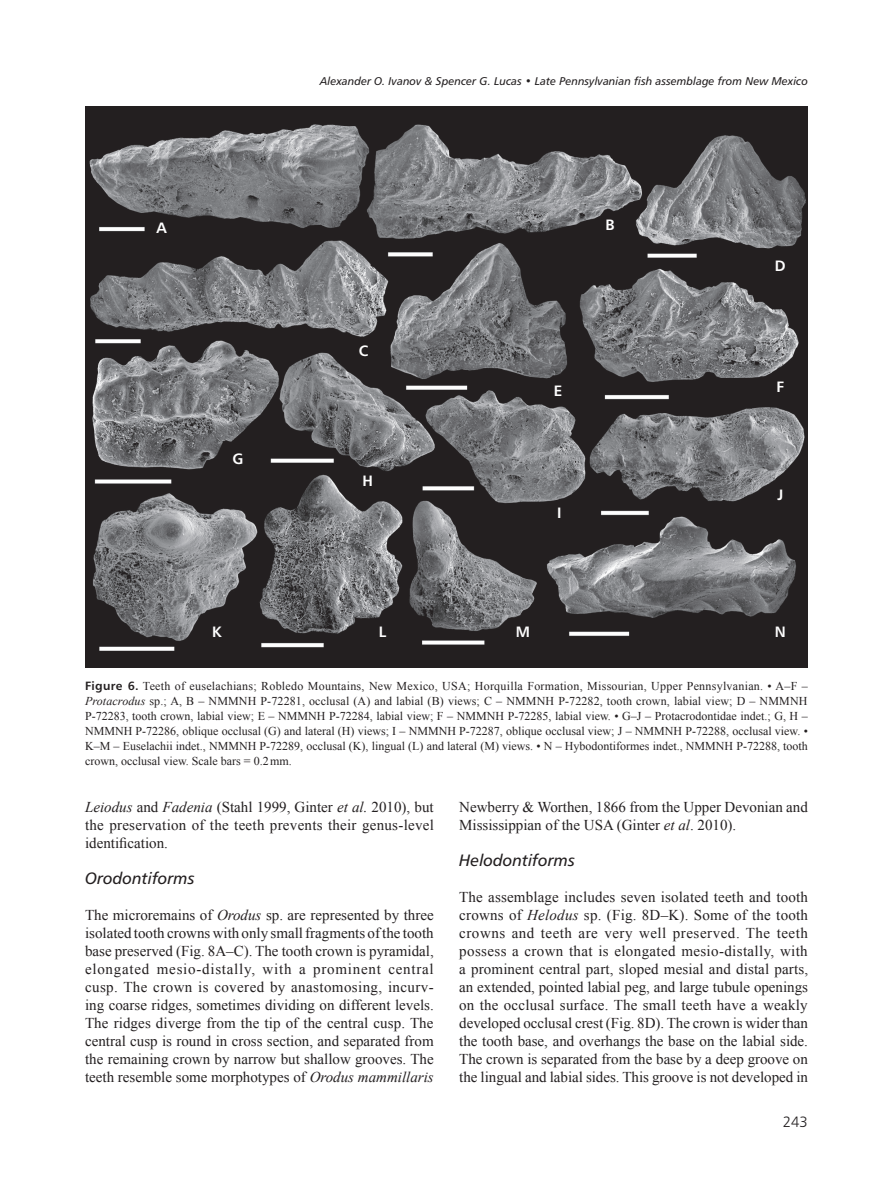
<style>
.page{position:relative;width:893px;height:1191px;background:#fff}
.page>*{position:absolute;margin:0;border:0;box-sizing:border-box;transform-origin:0 0}
.t1{font:16.5px "Humanist 777 BTCE Italic B";color:#231f20}
.t2{font:15px/18px "Times New Roman";color:#231f20;text-align:justify}
.t3{font:15px "Humanist 777 BTCE Bold B";color:#fff}
.t4{font:15px "Humanist 777 BTCE Light B";color:#231f20}
.t5{font:12px/15px "Times New Roman";color:#231f20;text-align:justify}
.t6{font:11.25px "Humanist 777 BTCE Italic B";color:#231f20}
.s1{font-family:"Humanist 777 BTCE Bold B"}
.s2{font-style:italic}
</style>
<div class="page">
<img style="left:85px;top:106px;width:723px;height:562px">
<p class="t6" style="left:320px;top:74px;width:489px">Alexander O. Ivanov &amp; Spencer G. Lucas • Late Pennsylvanian fish assemblage from New Mexico</p>
<p class="t3" style="left:156px;top:218px;width:12px">A</p>
<p class="t3" style="left:606px;top:215px;width:11px">B</p>
<p class="t3" style="left:233px;top:449px;width:13px">G</p>
<p class="t3" style="left:359px;top:341px;width:11px">C</p>
<p class="t3" style="left:363px;top:471px;width:12px">H</p>
<p class="t3" style="left:554px;top:381px;width:10px">E</p>
<p class="t3" style="left:557px;top:503px;width:6px">I</p>
<p class="t3" style="left:775px;top:255px;width:12px">D</p>
<p class="t3" style="left:776px;top:377px;width:9px">F</p>
<p class="t3" style="left:777px;top:485px;width:7px">J</p>
<p class="t3" style="left:212px;top:622px;width:11px">K</p>
<p class="t3" style="left:379px;top:622px;width:9px">L</p>
<p class="t3" style="left:516px;top:622px;width:16px">M</p>
<p class="t3" style="left:775px;top:622px;width:13px">N</p>
<p class="t5" style="left:85px;top:678px;width:724px"><span class="s1">Figure 6.</span> Teeth of euselachians; Robledo Mountains, New Mexico, USA; Horquilla Formation, Missourian, Upper Pennsylvanian. • A–F – <span class="s2">Protacrodus</span> sp.; A, B – NMMNH P-72281, occlusal (A) and labial (B) views; C – NMMNH P-72282, tooth crown, labial view; D – NMMNH P-72283, tooth crown, labial view; E – NMMNH P-72284, labial view; F – NMMNH P-72285, labial view. • G–J – Protacrodontidae indet.; G, H – NMMNH P-72286, oblique occlusal (G) and lateral (H) views; I – NMMNH P-72287, oblique occlusal view; J – NMMNH P-72288, occlusal view. • K–M – Euselachii indet., NMMNH P-72289, occlusal (K), lingual (L) and lateral (M) views. • N – Hybodontiformes indet., NMMNH P-72288, tooth crown, occlusal view. Scale bars = 0.2mm.</p>
<p class="t2" style="left:85px;top:797px;width:350px"><span class="s2">Leiodus</span> and <span class="s2">Fadenia</span> (Stahl 1999, Ginter <span class="s2">et al.</span> 2010), but the preservation of the teeth prevents their genus-level identification.</p>
<p class="t1" style="left:85px;top:867px;width:111px">Orodontiforms</p>
<p class="t2" style="left:85px;top:905px;width:350px">The microremains of <span class="s2">Orodus</span> sp. are represented by three isolated tooth crowns with only small fragments of the tooth base preserved (Fig. 8A–C). The tooth crown is pyramidal, elongated mesio-distally, with a prominent central cusp. The crown is covered by anastomosing, incurv&shy;ing coarse ridges, sometimes dividing on different levels.<br>The ridges diverge from the tip of the central cusp. The central cusp is round in cross section, and separated from the remaining crown by narrow but shallow grooves. The teeth resemble some morphotypes of <span class="s2">Orodus mammillaris</span></p>
<p class="t2" style="left:459px;top:797px;width:350px">Newberry &amp; Worthen, 1866 from the Upper Devonian and<br>Mississippian of the USA (Ginter <span class="s2">et al</span>. 2010).</p>
<p class="t1" style="left:459px;top:849px;width:117px">Helodontiforms</p>
<p class="t2" style="left:459px;top:887px;width:350px">The assemblage includes seven isolated teeth and tooth crowns of <span class="s2">Helodus</span> sp. (Fig. 8D–K). Some of the tooth crowns and teeth are very well preserved. The teeth possess a crown that is elongated mesio-distally, with a prominent central part, sloped mesial and distal parts, an extended, pointed labial peg, and large tubule openings on the occlusal surface. The small teeth have a weakly developed occlusal crest (Fig. 8D). The crown is wider than the tooth base, and overhangs the base on the labial side.<br>The crown is separated from the base by a deep groove on the lingual and labial sides. This groove is not developed in</p>
<p class="t4" style="left:783px;top:1112px;width:27px">243</p>
</div>
